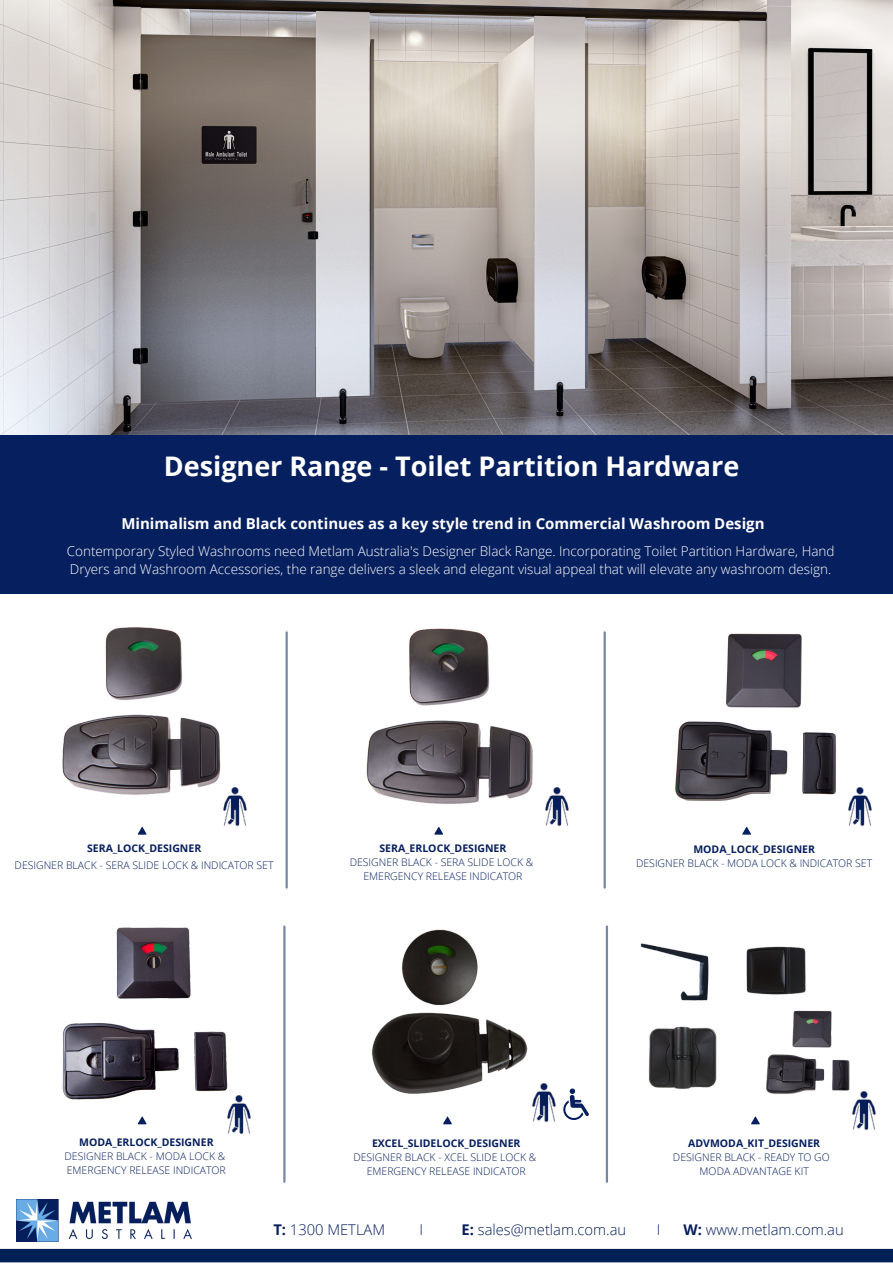
<style>
.page{position:relative;width:893px;height:1264px;background:#fff}
.page>*{position:absolute;margin:0;border:0;box-sizing:border-box;transform-origin:0 0}
.t1{font:700 27px "Open Sans";color:#fff}
.t2{font:700 15px "Open Sans";color:#fff}
.t3{font:300 14.7px "Open Sans";color:#061f5e}
.t4{font:300 13.5px/18px "Open Sans";color:#fff}
.t5{font:300 10.5px "Open Sans";color:#061f5e}
.t6{font:700 10.5px "Open Sans";color:#061f5e}
.s1{font-weight:700}
</style>
<div class="page">
<img style="left:0;top:0;width:892px;height:435px">
<div style="left:0;top:435px;width:892px;height:158px;background:#061f5e"></div>
<div style="left:0;top:1248px;width:892px;height:14px;background:#002156"></div>
<img style="left:16px;top:1199px;width:175px;height:42px">
<hr style="left:285px;top:632px;width:3px;height:255px;background:#002156">
<svg style="left:138px;top:826px;width:9px;height:8px"></svg>
<hr style="left:283px;top:926px;width:2px;height:255px;background:#002156">
<svg style="left:138px;top:1116px;width:9px;height:8px"></svg>
<hr style="left:603px;top:632px;width:2px;height:255px;background:#002156">
<hr style="left:605px;top:926px;width:3px;height:255px;background:#002156">
<svg style="left:434px;top:826px;width:9px;height:8px"></svg>
<svg style="left:742px;top:826px;width:9px;height:8px"></svg>
<svg style="left:443px;top:1116px;width:9px;height:8px"></svg>
<svg style="left:751px;top:1116px;width:8px;height:8px"></svg>
<svg style="left:566px;top:1088px;width:23px;height:31px"></svg>
<img style="left:62px;top:627px;width:159px;height:168px">
<img style="left:213px;top:784px;width:34px;height:42px">
<img style="left:366px;top:628px;width:167px;height:176px">
<img style="left:545px;top:787px;width:24px;height:39px">
<img style="left:675px;top:633px;width:161px;height:168px">
<img style="left:848px;top:787px;width:24px;height:39px">
<img style="left:62px;top:927px;width:166px;height:173px">
<img style="left:371px;top:929px;width:157px;height:165px">
<img style="left:216px;top:1092px;width:35px;height:42px">
<img style="left:521px;top:1080px;width:45px;height:42px">
<img style="left:640px;top:943px;width:210px;height:151px">
<img style="left:841px;top:1088px;width:35px;height:42px">
<p class="t1" style="left:164px;top:447px;width:577px">Designer Range - Toilet Partition Hardware</p>
<p class="t2" style="left:121px;top:513px;width:644px">Minimalism and Black continues as a key style trend in Commercial Washroom Design</p>
<p class="t4" style="left:67px;top:542px;width:769px">Contemporary Styled Washrooms need Metlam Australia's Designer Black Range. Incorporating Toilet Partition Hardware, Hand<br>Dryers and Washroom Accessories, the range delivers a sleek and elegant visual appeal that will elevate any washroom design.</p>
<p class="t6" style="left:87px;top:840px;width:116px">SERA_LOCK_DESIGNER</p>
<p class="t5" style="left:15px;top:858px;width:260px">DESIGNER BLACK - SERA SLIDE LOCK &amp; INDICATOR SET</p>
<p class="t6" style="left:379px;top:840px;width:128px">SERA_ERLOCK_DESIGNER</p>
<p class="t5" style="left:349px;top:854px;width:185px">DESIGNER BLACK - SERA SLIDE LOCK &amp;</p>
<p class="t5" style="left:363px;top:868px;width:160px">EMERGENCY RELEASE INDICATOR</p>
<p class="t6" style="left:693px;top:841px;width:123px">MODA_LOCK_DESIGNER</p>
<p class="t5" style="left:636px;top:855px;width:237px">DESIGNER BLACK - MODA LOCK &amp; INDICATOR SET</p>
<p class="t6" style="left:79px;top:1134px;width:136px">MODA_ERLOCK_DESIGNER</p>
<p class="t5" style="left:65px;top:1148px;width:162px">DESIGNER BLACK - MODA LOCK &amp;</p>
<p class="t5" style="left:67px;top:1162px;width:160px">EMERGENCY RELEASE INDICATOR</p>
<p class="t6" style="left:372px;top:1135px;width:150px">EXCEL_SLIDELOCK_DESIGNER</p>
<p class="t5" style="left:353px;top:1149px;width:184px">DESIGNER BLACK - XCEL SLIDE LOCK &amp;</p>
<p class="t5" style="left:367px;top:1163px;width:160px">EMERGENCY RELEASE INDICATOR</p>
<p class="t6" style="left:688px;top:1135px;width:133px">ADVMODA_KIT_DESIGNER</p>
<p class="t5" style="left:673px;top:1149px;width:158px">DESIGNER BLACK - READY TO GO</p>
<p class="t5" style="left:699px;top:1163px;width:111px">MODA ADVANTAGE KIT</p>
<p class="t3" style="left:273px;top:1218px;width:113px"><span class="s1">T:</span> 1300 METLAM</p>
<p class="t3" style="left:419px;top:1218px;width:5px">I</p>
<p class="t3" style="left:461px;top:1218px;width:166px"><span class="s1">E:</span> sales@metlam.com.au</p>
<p class="t3" style="left:657px;top:1218px;width:5px">I</p>
<p class="t3" style="left:683px;top:1218px;width:162px"><span class="s1">W:</span> www.metlam.com.au</p>
</div>
